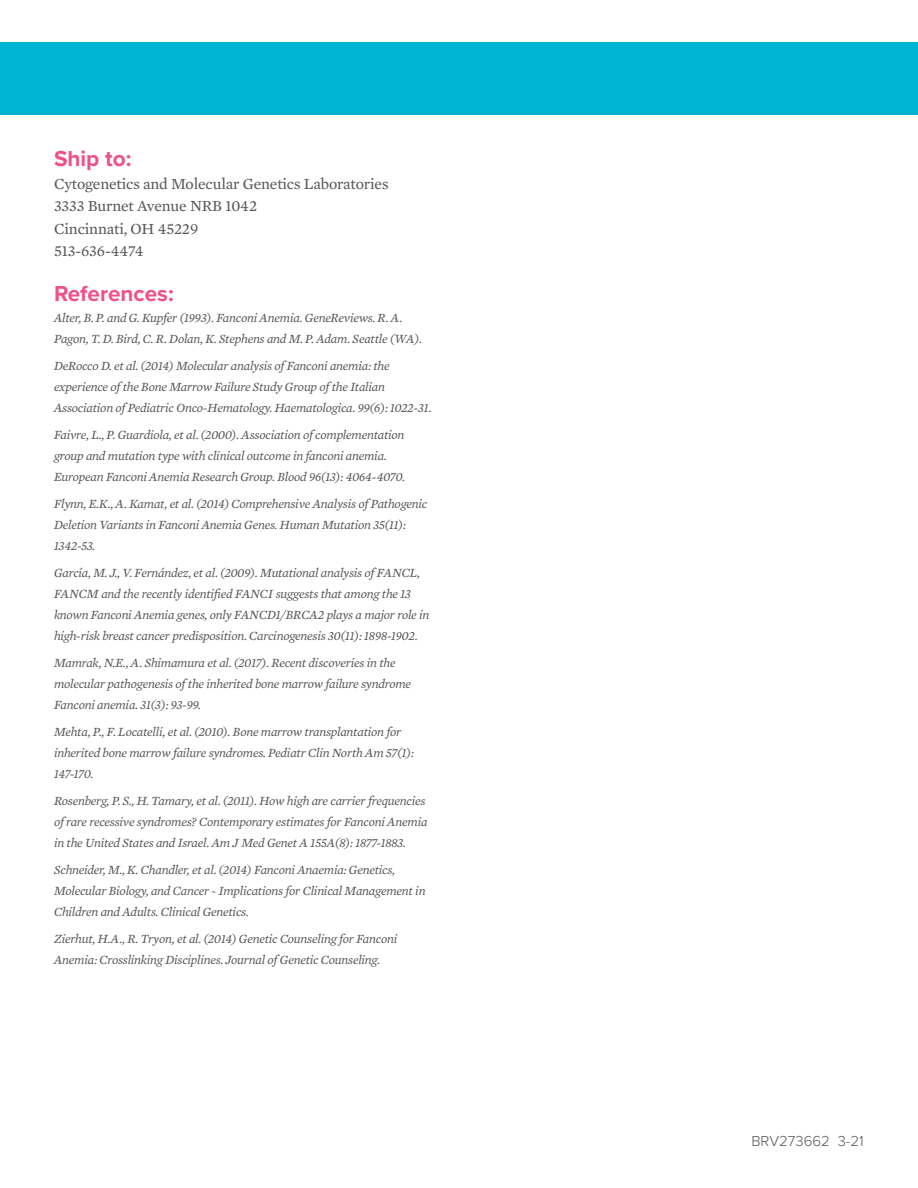
<style>
.page{position:relative;width:918px;height:1188px;background:#fff}
.page>*{position:absolute;margin:0;border:0;box-sizing:border-box;transform-origin:0 0}
.t1{font:700 22.5px "Proxima Nova A";color:#f05089}
.t2{font:15.75px "Mercury Text G2";letter-spacing:-.01em;color:#57585a}
.t3{font:300 15px "Proxima Nova";color:#57585a}
.t4{font:italic 12.75px/21px "Mercury Text G2";letter-spacing:-.02em;color:#57585a}
</style>
<div class="page">
<div style="left:0;top:43px;width:918px;height:72px;background:#00b5d1"></div>
<p class="t1" style="left:54px;top:142px;width:79px">Ship to:</p>
<p class="t2" style="left:54px;top:172px;width:336px">Cytogenetics and Molecular Genetics Laboratories</p>
<p class="t2" style="left:54px;top:195px;width:205px">3333 Burnet Avenue NRB 1042</p>
<p class="t2" style="left:54px;top:217px;width:146px">Cincinnati, OH 45229</p>
<p class="t2" style="left:54px;top:240px;width:91px">513-636-4474</p>
<p class="t1" style="left:54px;top:277px;width:121px">References:</p>
<p class="t4" style="left:54px;top:307px;width:369px">Alter, B. P. and G. Kupfer (1993). Fanconi Anemia. GeneReviews. R. A.<br>Pagon, T. D. Bird, C. R. Dolan, K. Stephens and M. P. Adam. Seattle (WA).</p>
<p class="t4" style="left:54px;top:355px;width:379px">DeRocco D. et al. (2014) Molecular analysis of Fanconi anemia: the experience of the Bone Marrow Failure Study Group of the Italian<br>Association of Pediatric Onco-Hematology. Haematologica. 99(6): 1022-31.</p>
<p class="t4" style="left:54px;top:424px;width:353px">Faivre, L., P. Guardiola, et al. (2000). Association of complementation group and mutation type with clinical outcome in fanconi anemia.<br>European Fanconi Anemia Research Group. Blood 96(13): 4064-4070.</p>
<p class="t4" style="left:54px;top:493px;width:375px">Flynn, E.K., A. Kamat, et al. (2014) Comprehensive Analysis of Pathogenic<br>Deletion Variants in Fanconi Anemia Genes. Human Mutation 35(11):<br>1342-53.</p>
<p class="t4" style="left:54px;top:562px;width:377px">García, M. J., V. Fernández, et al. (2009). Mutational analysis of FANCL, FANCM and the recently identified FANCI suggests that among the 13 known Fanconi Anemia genes, only FANCD1/BRCA2 plays a major role in high-risk breast cancer predisposition. Carcinogenesis 30(11): 1898-1902.</p>
<p class="t4" style="left:54px;top:652px;width:359px">Mamrak, N.E., A. Shimamura et al. (2017). Recent discoveries in the molecular pathogenesis of the inherited bone marrow failure syndrome<br>Fanconi anemia. 31(3): 93-99.</p>
<p class="t4" style="left:54px;top:721px;width:361px">Mehta, P., F. Locatelli, et al. (2010). Bone marrow transplantation for inherited bone marrow failure syndromes. Pediatr Clin North Am 57(1):<br>147-170.</p>
<p class="t4" style="left:54px;top:790px;width:375px">Rosenberg, P. S., H. Tamary, et al. (2011). How high are carrier frequencies of rare recessive syndromes? Contemporary estimates for Fanconi Anemia in the United States and Israel. Am J Med Genet A 155A(8): 1877-1883.</p>
<p class="t4" style="left:54px;top:859px;width:373px">Schneider, M., K. Chandler, et al. (2014) Fanconi Anaemia: Genetics,<br>Molecular Biology, and Cancer - Implications for Clinical Management in<br>Children and Adults. Clinical Genetics.</p>
<p class="t4" style="left:54px;top:928px;width:345px">Zierhut, H.A., R. Tryon, et al. (2014) Genetic Counseling for Fanconi<br>Anemia: Crosslinking Disciplines. Journal of Genetic Counseling.</p>
<p class="t3" style="left:751px;top:1130px;width:114px">BRV273662 3-21</p>
</div>
